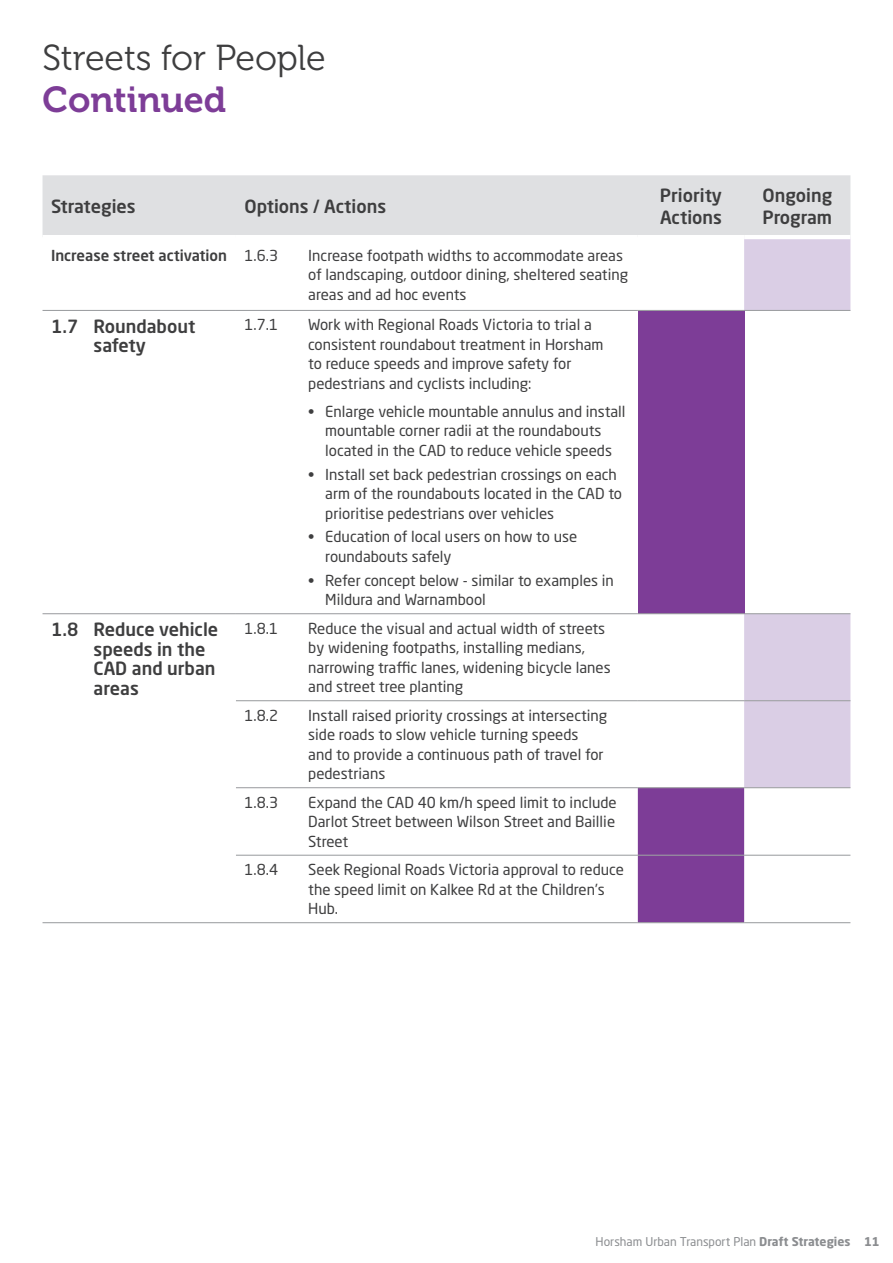
<style>
.page{position:relative;width:893px;height:1263px;background:#fff}
.page>*{position:absolute;margin:0;border:0;box-sizing:border-box;transform-origin:0 0}
.H1_sub{font:36px "Museo 300";letter-spacing:-.005em;color:#3e3e3f}
.H1_sub-2{font:36px "Museo 700";color:#7d3d97}
.Table_heading{font:500 18px/19.5px "Neo Sans Pro";color:#3e3e3f}
.t1{font:15px/19.5px "Neo Sans Pro";color:#3e3e3f}
.Table_H2_cont{font:500 15px "Neo Sans Pro";color:#3e3e3f}
.t2{font:12px "Neo Sans Pro";color:#8b8d90}
.s1{font-weight:700}
</style>
<div class="page">
<div style="left:43px;top:175px;width:807px;height:60px;background:#dfe0e2"></div>
<svg style="left:744px;top:239px;width:106px;height:548px"></svg>
<div style="left:638px;top:310px;width:106px;height:304px;background:#7d3d97"></div>
<div style="left:638px;top:788px;width:106px;height:134px;background:#7d3d97"></div>
<hr style="left:236px;top:310px;width:402px;height:1px;background:#9d9fa2">
<hr style="left:638px;top:310px;width:106px;height:1px;background:#9d9fa2">
<hr style="left:744px;top:310px;width:106px;height:1px;background:#9d9fa2">
<hr style="left:236px;top:613px;width:402px;height:1px;background:#9d9fa2">
<hr style="left:638px;top:613px;width:106px;height:1px;background:#9d9fa2">
<hr style="left:744px;top:613px;width:106px;height:1px;background:#9d9fa2">
<hr style="left:236px;top:700px;width:402px;height:1px;background:#9d9fa2">
<hr style="left:638px;top:700px;width:106px;height:1px;background:#9d9fa2">
<hr style="left:744px;top:700px;width:106px;height:1px;background:#9d9fa2">
<hr style="left:236px;top:787px;width:402px;height:1px;background:#9d9fa2">
<hr style="left:638px;top:787px;width:106px;height:1px;background:#9d9fa2">
<hr style="left:744px;top:787px;width:106px;height:1px;background:#9d9fa2">
<hr style="left:236px;top:855px;width:402px;height:1px;background:#9d9fa2">
<hr style="left:638px;top:855px;width:106px;height:1px;background:#9d9fa2">
<hr style="left:744px;top:855px;width:106px;height:1px;background:#9d9fa2">
<hr style="left:236px;top:922px;width:402px;height:1px;background:#9d9fa2">
<hr style="left:638px;top:922px;width:106px;height:1px;background:#9d9fa2">
<hr style="left:744px;top:922px;width:106px;height:1px;background:#9d9fa2">
<hr style="left:43px;top:310px;width:193px;height:1px;background:#9d9fa2">
<hr style="left:43px;top:613px;width:193px;height:1px;background:#9d9fa2">
<hr style="left:43px;top:922px;width:193px;height:1px;background:#9d9fa2">
<p class="H1_sub" style="left:43px;top:38px;width:285px">Streets for People</p>
<p class="H1_sub-2" style="left:43px;top:79px;width:185px">Continued</p>
<p class="Table_heading" style="left:51px;top:196px;width:86px">Strategies</p>
<p class="Table_heading" style="left:244px;top:196px;width:143px">Options / Actions</p>
<p class="Table_heading" style="left:660px;top:184px;width:64px;line-height:22.5px">Priority<br>Actions</p>
<p class="Table_heading" style="left:762px;top:184px;width:71px;line-height:22.5px">Ongoing<br>Program</p>
<p class="Table_H2_cont" style="left:51px;top:246px;width:178px">Increase street activation</p>
<p class="t1" style="left:244px;top:245px;width:35px">1.6.3</p>
<p class="t1" style="left:308px;top:245px;width:321px">Increase footpath widths to accommodate areas of landscaping, outdoor dining, sheltered seating areas and ad hoc events</p>
<p class="Table_heading" style="left:51px;top:316px;width:146px;text-align:center">1.7 Roundabout safety</p>
<p class="t1" style="left:244px;top:315px;width:35px">1.7.1</p>
<p class="t1" style="left:308px;top:315px;width:297px">Work with Regional Roads Victoria to trial a consistent roundabout treatment in Horsham to reduce speeds and improve safety for pedestrians and cyclists including:</p>
<p class="t1" style="left:308px;top:401px;width:319px;text-align:center">• Enlarge vehicle mountable annulus and install mountable corner radii at the roundabouts located in the CAD to reduce vehicle speeds</p>
<p class="t1" style="left:325px;top:464px;width:298px;text-indent:-17px">• Install set back pedestrian crossings on each arm of the roundabouts located in the CAD to prioritise pedestrians over vehicles</p>
<p class="t1" style="left:325px;top:527px;width:253px;text-indent:-17px">• Education of local users on how to use roundabouts safely</p>
<p class="t1" style="left:325px;top:570px;width:290px;text-indent:-17px">• Refer concept below - similar to examples in<br>Mildura and Warnambool</p>
<p class="Table_heading" style="left:94px;top:619px;width:126px;text-indent:-43px">1.8 Reduce vehicle speeds in the<br>CAD and urban areas</p>
<p class="t1" style="left:244px;top:618px;width:35px">1.8.1</p>
<p class="t1" style="left:308px;top:618px;width:304px">Reduce the visual and actual width of streets by widening footpaths, installing medians, narrowing traffic lanes, widening bicycle lanes and street tree planting</p>
<p class="t1" style="left:244px;top:705px;width:35px">1.8.2</p>
<p class="t1" style="left:308px;top:705px;width:301px">Install raised priority crossings at intersecting side roads to slow vehicle turning speeds<br>and to provide a continuous path of travel for pedestrians</p>
<p class="t1" style="left:244px;top:792px;width:35px">1.8.3</p>
<p class="t1" style="left:308px;top:792px;width:310px;text-align:justify">Expand the CAD 40 km/h speed limit to include Darlot Street between Wilson Street and Baillie Street</p>
<p class="t1" style="left:244px;top:860px;width:35px">1.8.4</p>
<p class="t1" style="left:308px;top:860px;width:317px">Seek Regional Roads Victoria approval to reduce the speed limit on Kalkee Rd at the Children’s<br>Hub.</p>
<p class="t2" style="left:595px;top:1234px;width:286px">Horsham Urban Transport Plan <span class="s1">Draft Strategies 11</span></p>
</div>
